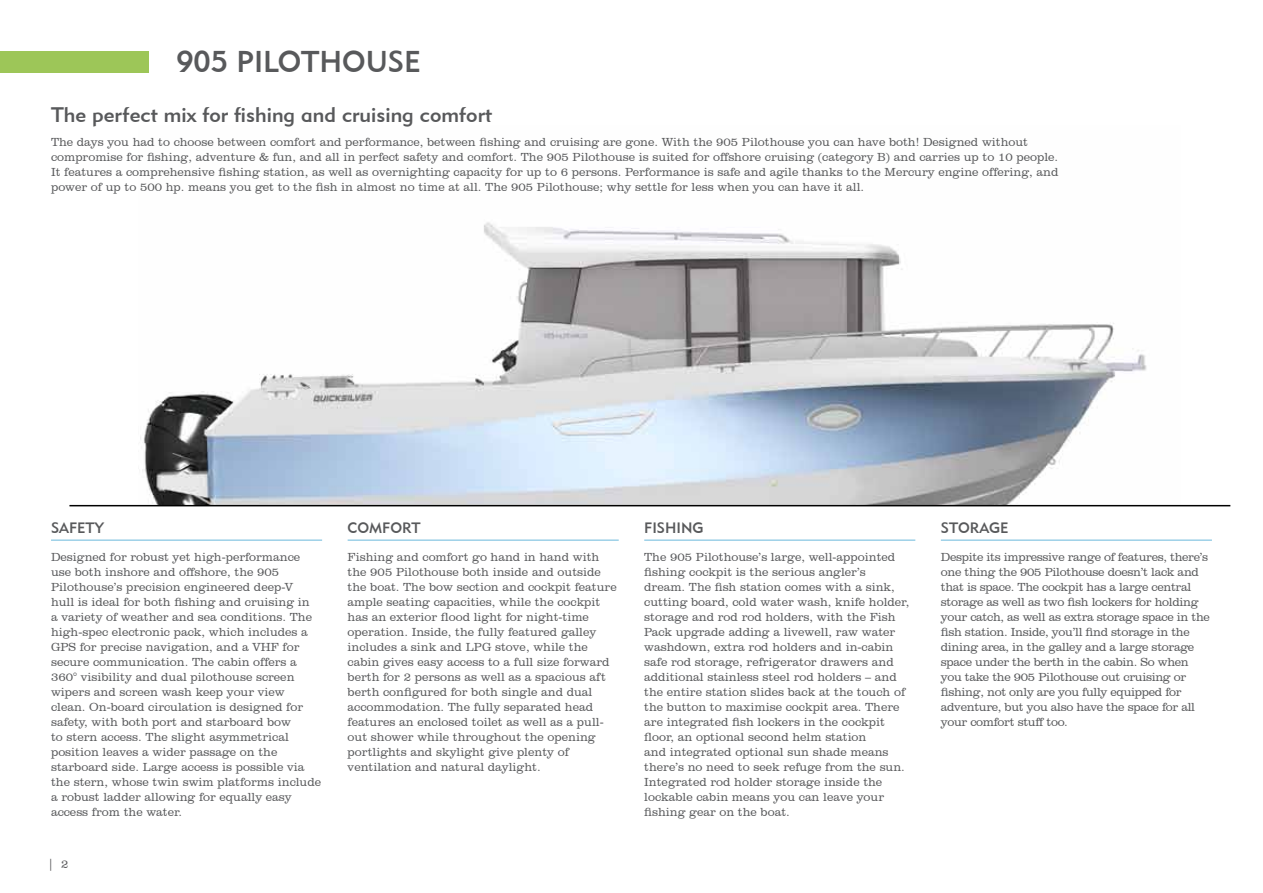
<style>
.page{position:relative;width:1263px;height:893px;background:#fff}
.page>*{position:absolute;margin:0;border:0;box-sizing:border-box;transform-origin:0 0}
.t1{font:30px "Geometric 415 BT Medium A";color:#58595b}
.t2{font:21px "Geometric 415 BT Medium A";color:#58595b}
.t3{font:15px "Geometric 415 BT Medium A";color:#58595b}
.t4{font:300 12px/15px "Clarendon BT";color:#58595b}
.t5{font:300 12px/15px "Clarendon BT";letter-spacing:-.025em;color:#58595b}
</style>
<div class="page">
<img style="left:138px;top:222px;width:1042px;height:283px">
<hr style="left:69px;top:505px;width:1161px;height:1px;background:#000">
<div style="left:0;top:51px;width:149px;height:21px;background:#9dc658"></div>
<hr style="left:51px;top:540px;width:271px;height:1px;background:#6bb9dc">
<hr style="left:348px;top:540px;width:271px;height:1px;background:#6bb9dc">
<hr style="left:644px;top:540px;width:271px;height:1px;background:#6bb9dc">
<hr style="left:941px;top:540px;width:271px;height:1px;background:#6bb9dc">
<h1 class="t1" style="left:176px;top:43px;width:97px">905 Pilothouse</h1>
<h2 class="t2" style="left:51px;top:102px;width:443px">The perfect mix for fishing and cruising comfort</h2>
<p class="t4" style="left:51px;top:134px;width:1009px">The days you had to choose between comfort and performance, between fishing and cruising are gone. With the 905 Pilothouse you can have both! Designed without compromise for fishing, adventure &amp; fun, and all in perfect safety and comfort. The 905 Pilothouse is suited for offshore cruising (category B) and carries up to 10 people.<br>It features a comprehensive fishing station, as well as overnighting capacity for up to 6 persons. Performance is safe and agile thanks to the Mercury engine offering, and power of up to 500 hp. means you get to the fish in almost no time at all. The 905 Pilothouse; why settle for less when you can have it all.</p>
<p class="t3" style="left:51px;top:519px;width:54px">Safety</p>
<p class="t4" style="left:51px;top:549px;width:272px">Designed for robust yet high-performance use both inshore and offshore, the 905<br>Pilothouse’s precision engineered deep-V<br>hull is ideal for both fishing and cruising in<br>a variety of weather and sea conditions. The high-spec electronic pack, which includes a GPS for precise navigation, and a VHF for secure communication. The cabin offers a 360° visibility and dual pilothouse screen wipers and screen wash keep your view clean. On-board circulation is designed for safety, with both port and starboard bow<br>to stern access. The slight asymmetrical position leaves a wider passage on the starboard side. Large access is possible via the stern, whose twin swim platforms include a robust ladder allowing for equally easy access from the water.</p>
<p class="t4" style="left:48px;top:856px;width:22px">| 2</p>
<p class="t3" style="left:348px;top:519px;width:74px">Comfort</p>
<p class="t4" style="left:348px;top:549px;width:271px">Fishing and comfort go hand in hand with the 905 Pilothouse both inside and outside the boat. The bow section and cockpit feature ample seating capacities, while the cockpit has an exterior flood light for night-time operation. Inside, the fully featured galley includes a sink and LPG stove, while the cabin gives easy access to a full size forward berth for 2 persons as well as a spacious aft berth configured for both single and dual accommodation. The fully separated head features an enclosed toilet as well as a pull&shy;out shower while throughout the opening portlights and skylight give plenty of ventilation and natural daylight.</p>
<p class="t3" style="left:644px;top:519px;width:8px">Fishi</p>
<p class="t3" style="left:681px;top:519px;width:24px">ng</p>
<p class="t4" style="left:644px;top:549px;width:267px">The 905 Pilothouse’s large, well-appointed fishing cockpit is the serious angler’s dream. The fish station comes with a sink, cutting board, cold water wash, knife holder, storage and rod rod holders, with the Fish Pack upgrade adding a livewell, raw water washdown, extra rod holders and in-cabin safe rod storage, refrigerator drawers and additional stainless steel rod holders – and the entire station slides back at the touch of the button to maximise cockpit area. There are integrated fish lockers in the cockpit floor, an optional second helm station<br>and integrated optional sun shade means there’s no need to seek refuge from the sun.<br>Integrated rod holder storage inside the lockable cabin means you can leave your fishing gear on the boat.</p>
<p class="t3" style="left:941px;top:519px;width:67px">Sto rage</p>
<p class="t5" style="left:941px;top:549px;width:270px">Despite its impressive range of features, there’s one thing the 905 Pilothouse doesn’t lack and that is space. The cockpit has a large central storage as well as two fish lockers for holding your catch, as well as extra storage space in the fish station. Inside, you’ll find storage in the dining area, in the galley and a large storage space under the berth in the cabin. So when you take the 905 Pilothouse out cruising or fishing, not only are you fully equipped for adventure, but you also have the space for all your comfort stuff too.</p>
</div>
